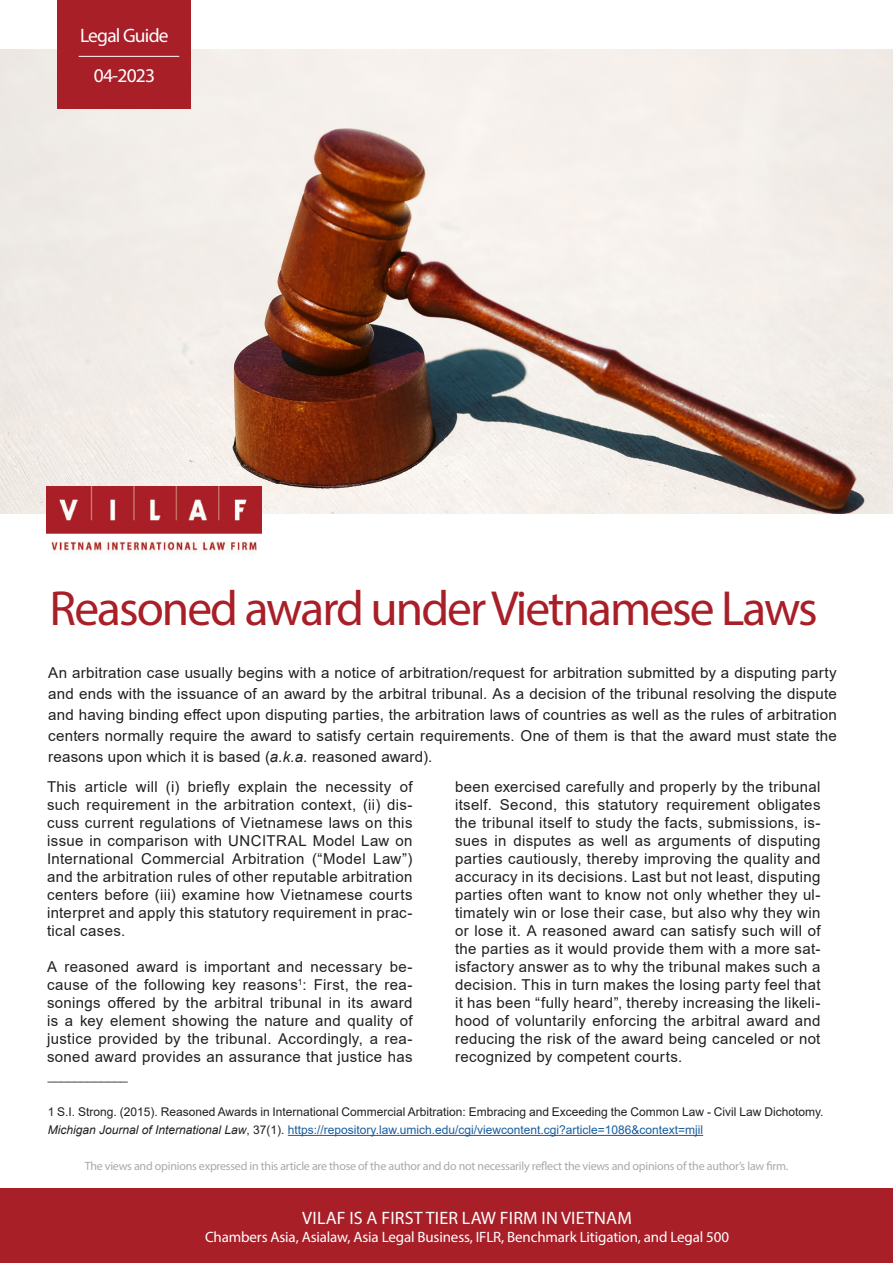
<style>
.page{position:relative;width:893px;height:1263px;background:#fff}
.page>*{position:absolute;margin:0;border:0;box-sizing:border-box;transform-origin:0 0}
.t1{font:49.5px "Myriad Pro";letter-spacing:-.04em;color:#a81f28}
.t2{font:19.5px "Myriad Pro";letter-spacing:-.04em;color:#fff}
.t3{font:18px "Myriad Pro";letter-spacing:.01em;color:#fff}
.t4{font:15px/18px "Arial";letter-spacing:.02em;color:#231f20;text-align:justify}
.t5{font:15px "Myriad Pro";letter-spacing:-.01em;color:#fff}
.t6{font:12px/18px "Arial";color:#231f20}
.t7{font:12px "Myriad Pro";letter-spacing:-.02em;color:#a8a9ad}
.s1{font-style:italic}
.s2{color:#175d9e}
</style>
<div class="page">
<div style="left:0;top:1188px;width:893px;height:75px;background:#a81f28"></div>
<img style="left:0;top:49px;width:893px;height:464px">
<div style="left:58px;top:0;width:133px;height:108px;background:#a81f28"></div>
<img style="left:47px;top:486px;width:214px;height:68px">
<hr style="left:79px;top:56px;width:100px;height:1px;background:#fff">
<hr style="left:288px;top:1135px;width:415px;height:1px;background:#175d9e">
<p class="t2" style="left:80px;top:24px;width:90px">Legal Guide</p>
<p class="t2" style="left:94px;top:63px;width:63px">04-2023</p>
<p class="t1" style="left:50px;top:578px;width:770px">Reasoned award under Vietnamese Laws</p>
<p class="t4" style="left:48px;top:662px;width:790px;line-height:21px">An arbitration case usually begins with a notice of arbitration/request for arbitration submitted by a disputing party and ends with the issuance of an award by the arbitral tribunal. As a decision of the tribunal resolving the dispute and having binding effect upon disputing parties, the arbitration laws of countries as well as the rules of arbitration centers normally require the award to satisfy certain requirements. One of them is that the award must state the reasons upon which it is based (<span class="s1">a.k.a.</span> reasoned award).</p>
<p class="t4" style="left:47px;top:778px;width:367px">This article will (i) briefly explain the necessity of such requirement in the arbitration context, (ii) dis&shy;cuss current regulations of Vietnamese laws on this issue in comparison with UNCITRAL Model Law on International Commercial Arbitration (“Model Law”) and the arbitration rules of other reputable arbitration centers before (iii) examine how Vietnamese courts interpret and apply this statutory requirement in prac&shy;tical cases.</p>
<p class="t4" style="left:47px;top:958px;width:367px">A reasoned award is important and necessary be&shy;cause of the following key reasons<sup>1</sup>: First, the rea&shy;sonings offered by the arbitral tribunal in its award is a key element showing the nature and quality of justice provided by the tribunal. Accordingly, a rea&shy;soned award provides an assurance that justice has</p>
<p class="t4" style="left:455px;top:778px;width:367px">been exercised carefully and properly by the tribunal itself. Second, this statutory requirement obligates the tribunal itself to study the facts, submissions, is&shy;sues in disputes as well as arguments of disputing parties cautiously, thereby improving the quality and accuracy in its decisions. Last but not least, disputing parties often want to know not only whether they ul&shy;timately win or lose their case, but also why they win or lose it. A reasoned award can satisfy such will of the parties as it would provide them with a more sat&shy;isfactory answer as to why the tribunal makes such a decision. This in turn makes the losing party feel that it has been “fully heard”, thereby increasing the likeli&shy;hood of voluntarily enforcing the arbitral award and reducing the risk of the award being canceled or not recognized by competent courts.</p>
<p class="t6" style="left:48px;top:1067px;width:82px">____________</p>
<p class="t6" style="left:48px;top:1103px;width:777px">1 S.I. Strong. (2015). Reasoned Awards in International Commercial Arbitration: Embracing and Exceeding the Common Law - Civil Law Dichotomy.<br><span class="s1">Michigan Journal of International Law</span>, 37(1). <span class="s2">https://repository.law.umich.edu/cgi/viewcontent.cgi?article=1086&amp;context=mjil</span></p>
<p class="t7" style="left:85px;top:1158px;width:705px">The views and opinions expressed in this article are those of the author and do not necessarily reflect the views and opinions of the author’s law firm.</p>
<p class="t3" style="left:302px;top:1206px;width:331px">VILAF IS A FIRST TIER LAW FIRM IN VIETNAM</p>
<p class="t5" style="left:205px;top:1227px;width:525px">Chambers Asia, Asialaw, Asia Legal Business, IFLR, Benchmark Litigation, and Legal 500</p>
</div>
